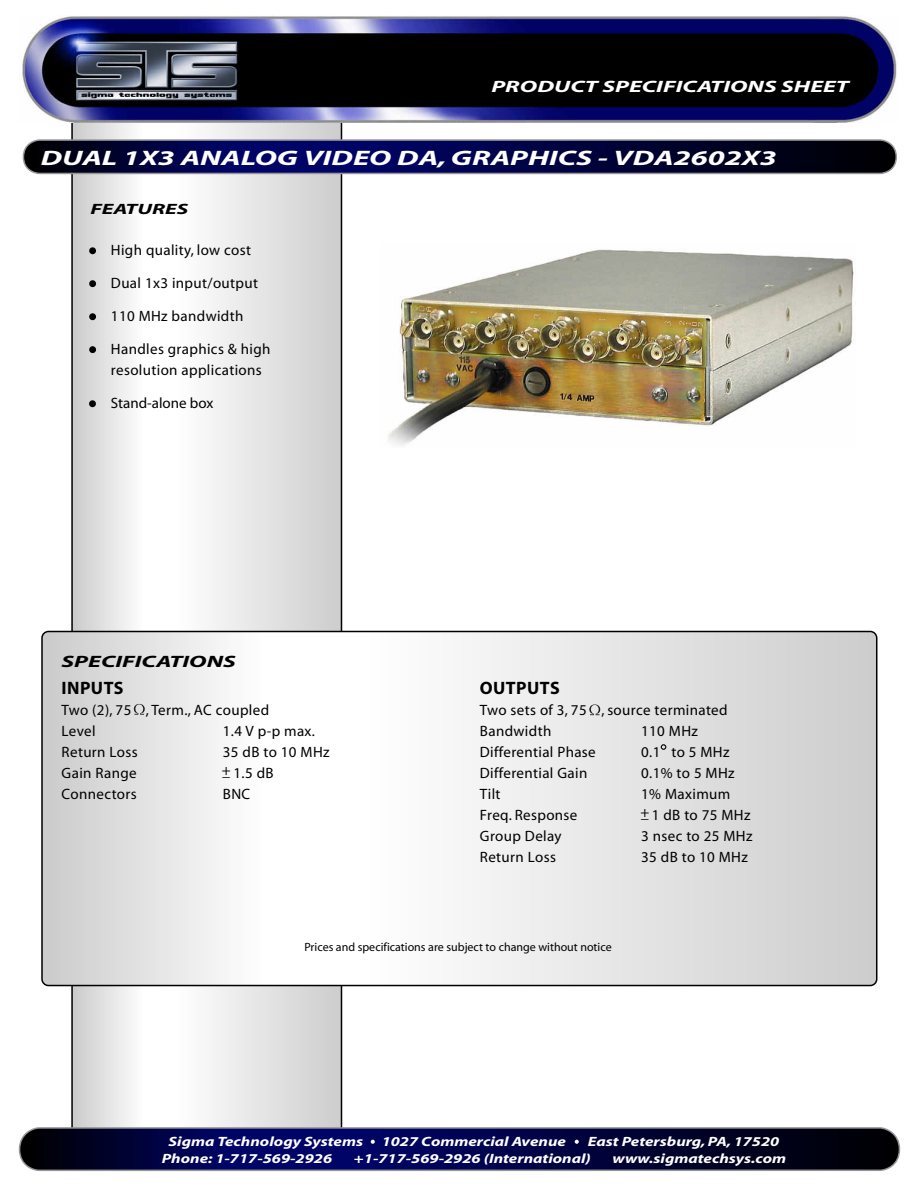
<style>
.page{position:relative;width:918px;height:1188px;background:#fff}
.page>*{position:absolute;margin:0;border:0;box-sizing:border-box;transform-origin:0 0}
.t1{font:italic 700 21px "Myriad";color:#fff;scale:1.5 1}
.t2{font:700 18px "Myriad";letter-spacing:.025em;color:#000}
.t3{font:italic 700 16.5px "Myriad";color:#fff;scale:1.5 1}
.t4{font:italic 700 16.5px "Myriad";color:#000;scale:1.5 1}
.t5{font:15px/21px "Myriad";letter-spacing:.025em;color:#000}
.t6{font:15px "Myriad";color:#000}
.t7{font:italic 700 15px "Myriad";color:#000;scale:1.5 1}
.t8{font:italic 700 13.5px "Myriad";color:#fff;scale:1.25 1}
.t9{font:12px "Myriad";color:#000}
</style>
<div class="page">
<svg style="left:71px;top:122px;width:271px;height:1004px"></svg>
<div style="left:89px;top:247px;width:7px;height:7px;background:#000;border-radius:50%"></div>
<svg style="left:22px;top:139px;width:875px;height:36px;background:#16184a"></svg>
<div style="left:89px;top:280px;width:7px;height:7px;background:#000;border-radius:50%"></div>
<div style="left:89px;top:313px;width:7px;height:7px;background:#000;border-radius:50%"></div>
<div style="left:89px;top:346px;width:7px;height:7px;background:#000;border-radius:50%"></div>
<img style="left:22px;top:15px;width:875px;height:107px">
<svg style="left:41px;top:631px;width:836px;height:355px"></svg>
<svg style="left:18px;top:1126px;width:883px;height:45px;background:#131548"></svg>
<div style="left:89px;top:400px;width:7px;height:7px;background:#000;border-radius:50%"></div>
<svg style="left:589px;top:704px;width:11px;height:11px"></svg>
<svg style="left:661px;top:744px;width:5px;height:6px"></svg>
<svg style="left:134px;top:704px;width:11px;height:11px"></svg>
<img style="left:388px;top:249px;width:466px;height:197px">
<p class="t3" style="left:491px;top:78px;width:240px">PRODUCT SPECIFICATIONS SHEET</p>
<h1 class="t1" style="left:41px;top:147px;width:492px">DUAL 1X3 ANALOG VIDEO DA,GRAPHICS - VDA2602X3</h1>
<p class="t7" style="left:90px;top:201px;width:67px">FEATURES</p>
<p class="t5" style="left:111px;top:241px;width:142px">High quality, low cost</p>
<p class="t5" style="left:111px;top:274px;width:149px">Dual 1x3 input/output</p>
<p class="t5" style="left:111px;top:307px;width:134px">110 MHz bandwidth</p>
<p class="t5" style="left:111px;top:340px;width:161px">Handles graphics &amp; high resolution applications</p>
<p class="t6" style="left:111px;top:396px;width:104px">Stand-alone box</p>
<p class="t4" style="left:62px;top:653px;width:118px">SPECIFICATIONS</p>
<p class="t2" style="left:62px;top:678px;width:63px">INPUTS</p>
<p class="t5" style="left:62px;top:700px;width:209px">Two (2), 75 , Term., AC coupled<br>Level</p>
<p class="t5" style="left:223px;top:721px;width:94px">1.4 V p-p max.</p>
<p class="t5" style="left:62px;top:742px;width:78px">Return Loss</p>
<p class="t5" style="left:223px;top:742px;width:108px">35 dB to 10 MHz</p>
<p class="t5" style="left:62px;top:763px;width:77px">Gain Range</p>
<p class="t5" style="left:234px;top:763px;width:42px">1.5 dB</p>
<p class="t5" style="left:62px;top:784px;width:77px">Connectors</p>
<p class="t5" style="left:223px;top:784px;width:29px">BNC</p>
<p class="t5" style="left:222px;top:761px;width:10px">+_</p>
<p class="t2" style="left:480px;top:679px;width:81px">OUTPUTS</p>
<p class="t5" style="left:480px;top:700px;width:249px">Two sets of 3, 75 , source terminated<br>Bandwidth</p>
<p class="t5" style="left:641px;top:721px;width:58px">110 MHz</p>
<p class="t5" style="left:480px;top:742px;width:117px">Differential Phase</p>
<p class="t5" style="left:641px;top:742px;width:90px">0.1 to 5 MHz</p>
<p class="t5" style="left:480px;top:763px;width:109px">Differential Gain</p>
<p class="t5" style="left:641px;top:763px;width:95px">0.1% to 5 MHz</p>
<p class="t5" style="left:480px;top:784px;width:22px">Tilt</p>
<p class="t5" style="left:641px;top:784px;width:91px">1% Maximum</p>
<p class="t5" style="left:480px;top:805px;width:99px">Freq. Response</p>
<p class="t5" style="left:652px;top:805px;width:100px">1 dB to 75 MHz</p>
<p class="t5" style="left:480px;top:826px;width:83px">Group Delay</p>
<p class="t5" style="left:641px;top:826px;width:113px">3 nsec to 25 MHz</p>
<p class="t5" style="left:480px;top:847px;width:78px">Return Loss</p>
<p class="t5" style="left:641px;top:847px;width:108px">35 dB to 10 MHz</p>
<p class="t5" style="left:640px;top:802px;width:10px">+_</p>
<p class="t9" style="left:304px;top:941px;width:309px">Prices and specifications are subject to change without notice</p>
<p class="t8" style="left:169px;top:1135px;width:157px">Sigma Technology Systems</p>
<p class="t8" style="left:382px;top:1135px;width:149px">1027 Commercial Avenue</p>
<p class="t8" style="left:588px;top:1135px;width:155px">East Petersburg, PA, 17520</p>
<p class="t8" style="left:162px;top:1151px;width:138px">Phone: 1-717-569-2926</p>
<p class="t8" style="left:354px;top:1151px;width:191px">+1-717-569-2926 (International)</p>
<p class="t8" style="left:613px;top:1151px;width:140px">www.sigmatechsys.com</p>
</div>
